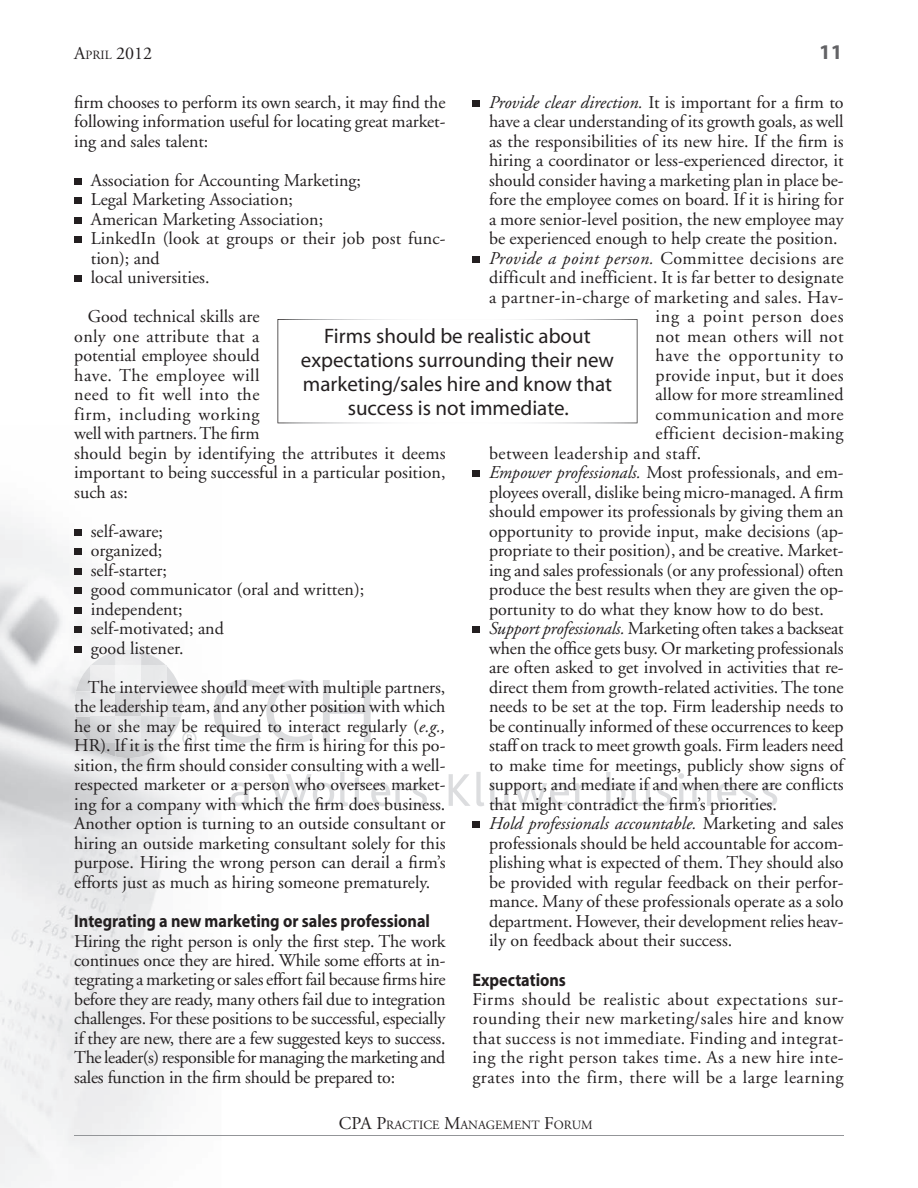
<style>
.page{position:relative;width:918px;height:1188px;background:#fff}
.page>*{position:absolute;margin:0;border:0;box-sizing:border-box;transform-origin:0 0}
.t1{font:21px/24px "Myriad";color:#231f20;text-align:center}
.t2{font:700 21px "Myriad";color:#636366}
.t3{font:18px/19.5px "Adobe Garamond";color:#231f20;text-align:justify}
.t4{font:18px "Adobe Garamond";letter-spacing:.025em;color:#231f20}
.t5{font:700 18px "Myriad";color:#231f20;scale:.9 1}
.t6{font:italic 18px "Adobe Garamond";color:#231f20}
.t7{font:18px "Adobe Garamond";letter-spacing:.04em;color:#231f20}
.t8{font:18px "Adobe Garamond";letter-spacing:.045em;color:#231f20}
.t9{font:12.6px "Adobe Garamond";color:#231f20}
.s1{font-size:12.6px}
.s2{font-style:italic}
.s3{font-style:normal}
.s4{font-size:18px}
</style>
<div class="page">
<img style="left:0;top:517px;width:214px;height:671px">
<hr style="left:74px;top:1135px;width:770px;height:1px;background:#939598">
<img style="left:214px;top:690px;width:7px;height:43px">
<svg style="left:221px;top:680px;width:92px;height:63px"></svg>
<svg style="left:323px;top:680px;width:48px;height:62px"></svg>
<svg style="left:231px;top:783px;width:18px;height:23px"></svg>
<svg style="left:268px;top:774px;width:66px;height:32px"></svg>
<svg style="left:340px;top:772px;width:87px;height:34px"></svg>
<svg style="left:449px;top:772px;width:35px;height:34px"></svg>
<svg style="left:490px;top:783px;width:79px;height:23px"></svg>
<svg style="left:575px;top:783px;width:13px;height:23px"></svg>
<svg style="left:606px;top:772px;width:20px;height:34px"></svg>
<svg style="left:632px;top:783px;width:40px;height:23px"></svg>
<svg style="left:678px;top:773px;width:6px;height:33px"></svg>
<svg style="left:692px;top:783px;width:19px;height:23px"></svg>
<svg style="left:717px;top:783px;width:60px;height:23px"></svg>
<img style="left:90px;top:652px;width:26px;height:14px">
<img style="left:141px;top:652px;width:26px;height:14px">
<img style="left:116px;top:650px;width:25px;height:16px">
<img style="left:90px;top:742px;width:77px;height:16px">
<img style="left:167px;top:666px;width:15px;height:76px">
<img style="left:76px;top:717px;width:91px;height:25px">
<img style="left:76px;top:666px;width:91px;height:25px">
<img style="left:74px;top:691px;width:93px;height:26px">
<img style="left:182px;top:731px;width:15px;height:15px">
<div style="left:74px;top:178px;width:8px;height:6px;background:#231f20"></div>
<div style="left:74px;top:197px;width:8px;height:7px;background:#231f20"></div>
<div style="left:74px;top:217px;width:8px;height:7px;background:#231f20"></div>
<div style="left:74px;top:236px;width:8px;height:7px;background:#231f20"></div>
<div style="left:74px;top:275px;width:8px;height:7px;background:#231f20"></div>
<div style="left:74px;top:529px;width:8px;height:7px;background:#231f20"></div>
<div style="left:74px;top:548px;width:8px;height:7px;background:#231f20"></div>
<div style="left:74px;top:568px;width:8px;height:6px;background:#231f20"></div>
<div style="left:74px;top:587px;width:8px;height:7px;background:#231f20"></div>
<div style="left:74px;top:607px;width:8px;height:7px;background:#231f20"></div>
<div style="left:74px;top:626px;width:8px;height:7px;background:#231f20"></div>
<div style="left:74px;top:646px;width:8px;height:6px;background:#231f20"></div>
<div style="left:472px;top:100px;width:8px;height:6px;background:#231f20"></div>
<div style="left:472px;top:256px;width:8px;height:6px;background:#231f20"></div>
<div style="left:472px;top:470px;width:8px;height:7px;background:#231f20"></div>
<div style="left:472px;top:626px;width:8px;height:7px;background:#231f20"></div>
<div style="left:472px;top:821px;width:8px;height:7px;background:#231f20"></div>
<svg style="left:278px;top:319px;width:360px;height:104px"></svg>
<p class="t3" style="left:74px;top:45px;width:79px">A<span class="s1">PRIL</span> 2012</p>
<p class="t2" style="left:819px;top:44px;width:25px">11</p>
<p class="t3" style="left:74px;top:94px;width:373px">firm chooses to perform its own search, it may find the following information useful for locating great market&shy;ing and sales talent:</p>
<p class="t3" style="left:91px;top:172px;width:356px;text-align:left">Association for Accounting Marketing;<br>Legal Marketing Association;<br>American Marketing Association;<br>LinkedIn (look at groups or their job post func&shy;tion); and<br>local universities.</p>
<p class="t3" style="left:74px;top:309px;width:373px;text-align:left;text-indent:14px">Good technical skills are<br>only one attribute that a<br>potential employee should<br>have. The employee will<br>need to fit well into the<br>firm, including working<br>well with partners. The firm<br>should begin by identifying the attributes it deems important to being successful in a particular position, such as:</p>
<p class="t3" style="left:91px;top:523px;width:275px;text-align:left">self-aware;<br>organized;<br>self-starter;<br>good communicator (oral and written); independent;<br>self-motivated; and<br>good listener.</p>
<p class="t3" style="left:74px;top:679px;width:373px;text-indent:14px">The interviewee should meet with multiple partners, the leadership team, and any other position with which he or she may be required to interact regularly (<span class="s2">e.g., </span>HR). If it is the first time the firm is hiring for this po&shy;sition, the firm should consider consulting with a well&shy;respected marketer or a person who oversees market&shy;ing for a company with which the firm does business.<br>Another option is turning to an outside consultant or hiring an outside marketing consultant solely for this purpose. Hiring the wrong person can derail a firm’s efforts just as much as hiring someone prematurely.</p>
<p class="t5" style="left:74px;top:914px;width:397px">Integrating a new marketing or sales professional</p>
<p class="t3" style="left:74px;top:933px;width:373px">Hiring the right person is only the first step. The work continues once they are hired. While some efforts at in&shy;tegrating a marketing or sales effort fail because firms hire before they are ready, many others fail due to integration challenges. For these positions to be successful, especially if they are new, there are a few suggested keys to success.<br>The leader(s) responsible for managing the marketing and sales function in the firm should be prepared to:</p>
<p class="t3" style="left:489px;top:94px;width:356px"><span class="s2">Provide clear direction.</span> It is important for a firm to</p>
<p class="t3" style="left:489px;top:114px;width:356px">have a clear understanding of its growth goals, as well</p>
<p class="t3" style="left:489px;top:133px;width:356px">as the responsibilities of its new hire. If the firm is</p>
<p class="t3" style="left:489px;top:153px;width:356px">hiring a coordinator or less-experienced director, it</p>
<p class="t3" style="left:489px;top:172px;width:356px">should consider having a marketing plan in place be-</p>
<p class="t3" style="left:489px;top:192px;width:356px">fore the employee comes on board. If it is hiring for</p>
<p class="t3" style="left:489px;top:211px;width:356px">a more senior-level position, the new employee may</p>
<p class="t3" style="left:489px;top:231px;width:350px">be experienced enough to help create the position.</p>
<p class="t4" style="left:489px;top:251px;width:356px"><span class="s2">Provide a point person.</span> Committee decisions are</p>
<p class="t3" style="left:489px;top:270px;width:356px">difficult and inefficient. It is far better to designate</p>
<p class="t4" style="left:489px;top:290px;width:356px">a partner-in-charge of marketing and sales. Hav-</p>
<p class="t8" style="left:656px;top:310px;width:190px">ing a point person does</p>
<p class="t4" style="left:656px;top:329px;width:190px">not mean others will not</p>
<p class="t7" style="left:656px;top:349px;width:190px">have the opportunity to</p>
<p class="t4" style="left:656px;top:368px;width:190px">provide input, but it does</p>
<p class="t3" style="left:656px;top:387px;width:190px">allow for more streamlined</p>
<p class="t4" style="left:656px;top:407px;width:190px">communication and more</p>
<p class="t4" style="left:656px;top:427px;width:190px">efficient decision-making</p>
<p class="t4" style="left:489px;top:446px;width:214px">between leadership and staff.</p>
<p class="t3" style="left:489px;top:465px;width:356px"><span class="s2">Empower professionals.</span> Most professionals, and em-</p>
<p class="t3" style="left:489px;top:484px;width:356px">ployees overall, dislike being micro-managed. A firm</p>
<p class="t3" style="left:489px;top:504px;width:356px">should empower its professionals by giving them an</p>
<p class="t3" style="left:489px;top:523px;width:356px">opportunity to provide input, make decisions (ap-</p>
<p class="t3" style="left:489px;top:543px;width:356px">propriate to their position), and be creative. Market-</p>
<p class="t3" style="left:489px;top:562px;width:356px">ing and sales professionals (or any professional) often</p>
<p class="t3" style="left:489px;top:582px;width:356px">produce the best results when they are given the op-</p>
<p class="t3" style="left:489px;top:601px;width:337px">portunity to do what they know how to do best.</p>
<p class="t3" style="left:489px;top:621px;width:356px"><span class="s2">Support professionals.</span> Marketing often takes a backseat</p>
<p class="t3" style="left:489px;top:640px;width:356px">when the office gets busy. Or marketing professionals</p>
<p class="t3" style="left:489px;top:660px;width:356px">are often asked to get involved in activities that re-</p>
<p class="t3" style="left:489px;top:679px;width:356px">direct them from growth-related activities. The tone</p>
<p class="t3" style="left:489px;top:699px;width:356px">needs to be set at the top. Firm leadership needs to</p>
<p class="t3" style="left:489px;top:718px;width:356px">be continually informed of these occurrences to keep</p>
<p class="t3" style="left:489px;top:738px;width:356px">staff on track to meet growth goals. Firm leaders need</p>
<p class="t3" style="left:489px;top:757px;width:356px">to make time for meetings, publicly show signs of</p>
<p class="t3" style="left:489px;top:777px;width:356px">support, and mediate if and when there are conflicts</p>
<p class="t3" style="left:489px;top:796px;width:289px">that might contradict the firm’s priorities.</p>
<p class="t6" style="left:489px;top:817px;width:356px">Hold professionals accountable. <span class="s3">Marketing and sales</span></p>
<p class="t3" style="left:489px;top:835px;width:356px">professionals should be held accountable for accom-</p>
<p class="t3" style="left:489px;top:855px;width:356px">plishing what is expected of them. They should also</p>
<p class="t3" style="left:489px;top:874px;width:356px">be provided with regular feedback on their perfor-</p>
<p class="t3" style="left:489px;top:894px;width:356px">mance. Many of these professionals operate as a solo</p>
<p class="t3" style="left:489px;top:913px;width:356px">department. However, their development relies heav-</p>
<p class="t3" style="left:489px;top:933px;width:245px">ily on feedback about their success.</p>
<p class="t5" style="left:472px;top:973px;width:105px">Expectations</p>
<p class="t3" style="left:472px;top:991px;width:373px">Firms should be realistic about expectations sur&shy;rounding their new marketing/sales hire and know that success is not immediate. Finding and integrat&shy;ing the right person takes time. As a new hire inte&shy;grates into the firm, there will be a large learning</p>
<p class="t1" style="left:301px;top:326px;width:315px">Firms should be realistic about expectations surrounding their new marketing/sales hire and know that success is not immediate.</p>
<p class="t9" style="left:339px;top:1120px;width:255px"><span class="s4">CPA P</span>RACTICE <span class="s4">M</span>ANAGEMENT <span class="s4">F</span>ORUM</p>
</div>
